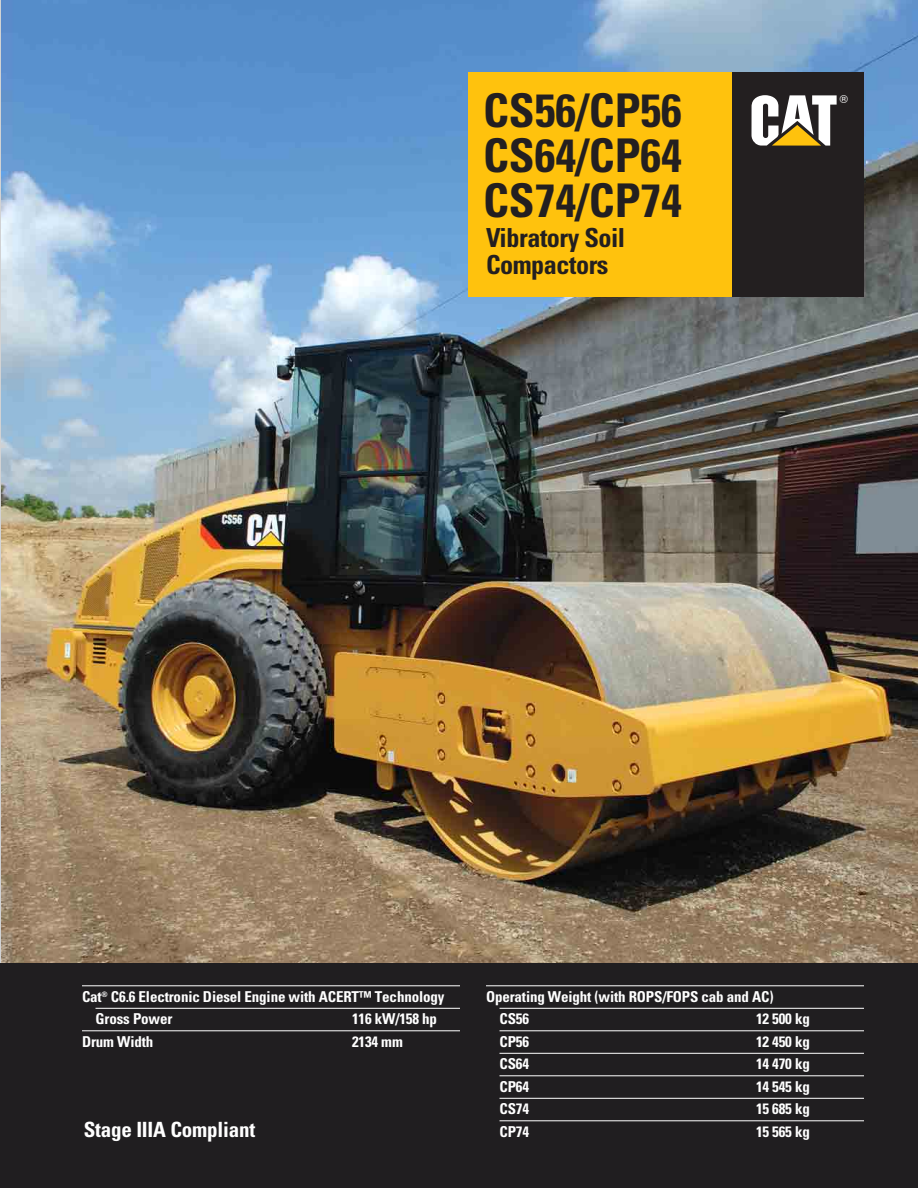
<style>
.page{position:relative;width:918px;height:1188px;background:#fff}
.page>*{position:absolute;margin:0;border:0;box-sizing:border-box;transform-origin:0 0}
.t1{font:700 condensed 46.5px/45px "Univers";color:#231f20;text-align:justify}
.t2{font:700 condensed 26.25px/27px "Univers";letter-spacing:-.02em;color:#231f20}
.t3{font:700 condensed 21px "Univers";letter-spacing:-.01em;color:#fff}
.t4{font:700 condensed 15px/22.5px "Univers";letter-spacing:-.01em;color:#fff}
.t5{font:10.95px "Helvetica";color:#fff}
</style>
<div class="page">
<img style="left:1px;top:0;width:917px;height:963px">
<div style="left:0;top:963px;width:918px;height:225px;background:#201e20"></div>
<hr style="left:486px;top:985px;width:378px;height:1px;background:#fff">
<hr style="left:500px;top:1008px;width:364px;height:1px;background:#fff">
<hr style="left:500px;top:1030px;width:364px;height:1px;background:#fff">
<hr style="left:500px;top:1053px;width:364px;height:1px;background:#fff">
<hr style="left:500px;top:1075px;width:364px;height:1px;background:#fff">
<hr style="left:500px;top:1098px;width:364px;height:1px;background:#fff">
<hr style="left:500px;top:1121px;width:364px;height:1px;background:#fff">
<hr style="left:82px;top:985px;width:378px;height:1px;background:#fff">
<hr style="left:96px;top:1008px;width:364px;height:1px;background:#fff">
<hr style="left:82px;top:1030px;width:378px;height:1px;background:#fff">
<div style="left:468px;top:72px;width:396px;height:225px;background:#ffc20d"></div>
<div style="left:732px;top:72px;width:132px;height:225px;background:#231f20"></div>
<svg style="left:752px;top:95px;width:85px;height:51px"></svg>
<h1 class="t1" style="left:483px;top:92px;width:200px">CS56/CP56<br>CS64/CP64<br>CS74/CP74</h1>
<h2 class="t2" style="left:486px;top:227px;width:141px">Vibratory Soil<br>Compactors</h2>
<p class="t5" style="left:840px;top:95px;width:10px">®</p>
<p class="t4" style="left:96px;top:987px;width:351px;text-indent:-14px">Cat<sup>®</sup> C6.6 Electronic Diesel Engine with ACERT™ Technology<br>Gross Power</p>
<p class="t4" style="left:352px;top:1009px;width:87px">116 kW/158 hp</p>
<p class="t4" style="left:500px;top:987px;width:276px;text-indent:-14px">Operating Weight (with ROPS/FOPS cab and AC)<br>CS56</p>
<p class="t4" style="left:756px;top:1009px;width:55px">12 500 kg</p>
<p class="t4" style="left:82px;top:1032px;width:73px">Drum Width</p>
<p class="t4" style="left:352px;top:1032px;width:52px">2134 mm</p>
<h3 class="t3" style="left:84px;top:1122px;width:173px">Stage IIIA Compliant</h3>
<p class="t4" style="left:500px;top:1032px;width:31px">CP56</p>
<p class="t4" style="left:756px;top:1032px;width:55px">12 450 kg</p>
<p class="t4" style="left:500px;top:1054px;width:31px">CS64</p>
<p class="t4" style="left:756px;top:1054px;width:55px">14 470 kg</p>
<p class="t4" style="left:500px;top:1077px;width:31px">CP64</p>
<p class="t4" style="left:756px;top:1077px;width:55px">14 545 kg</p>
<p class="t4" style="left:500px;top:1099px;width:31px">CS74</p>
<p class="t4" style="left:756px;top:1099px;width:55px">15 685 kg</p>
<p class="t4" style="left:500px;top:1122px;width:31px">CP74</p>
<p class="t4" style="left:756px;top:1122px;width:55px">15 565 kg</p>
</div>
